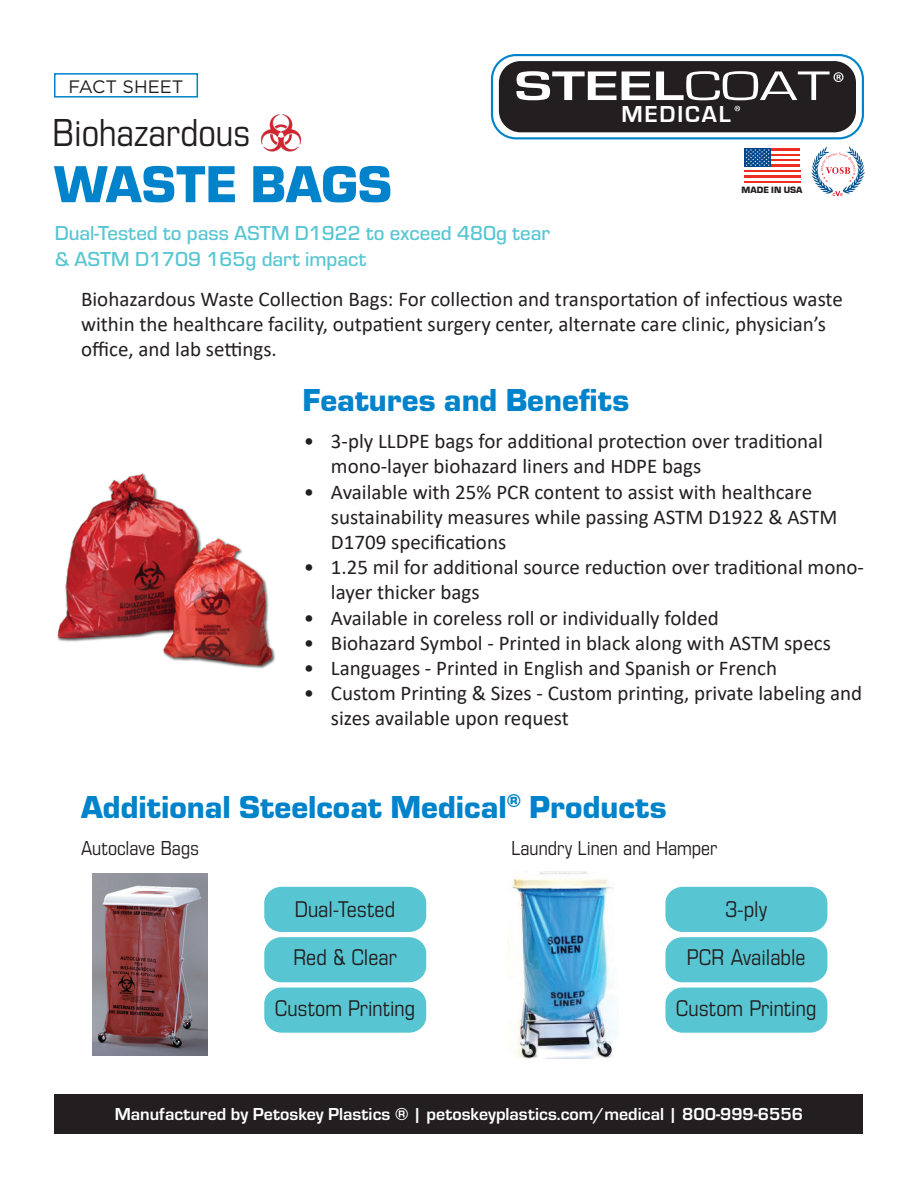
<style>
.page{position:relative;width:918px;height:1188px;background:#fff}
.page>*{position:absolute;margin:0;border:0;box-sizing:border-box;transform-origin:0 0}
.t1{font:900 54px "Eurostile";color:#0083ca}
.t2{font:40.5px "Eurostile Con";color:#231f20}
.t3{font:900 33px "Eurostile";color:#0083ca}
.t4{font:700 23.85px "Eurostile";letter-spacing:.08em;color:#fff}
.t5{font:23.55px "Eurostile Con";color:#231f20}
.t6{font:21px/25.2px "Calibri";color:#231f20}
.t7{font:500 21px "Eurostile";color:#58c6d2}
.t8{font:21px "Eurostile Con";color:#231f20}
.t9{font:700 18px "Eurostile";color:#fff}
.t10{font:18px "Gotham";color:#231f20}
.t11{font:900 9.45px "Eurostile";color:#231f20}
</style>
<div class="page">
<img style="left:260px;top:114px;width:42px;height:38px">
<img style="left:57px;top:473px;width:218px;height:196px">
<div style="left:55px;top:1094px;width:808px;height:40px;background:#231f20"></div>
<hr style="left:744px;top:180px;width:56px;height:3px;background:#ee2e22">
<hr style="left:744px;top:175px;width:56px;height:3px;background:#ee2e22">
<hr style="left:744px;top:170px;width:56px;height:2px;background:#ee2e22">
<hr style="left:771px;top:164px;width:29px;height:3px;background:#ee2e22">
<hr style="left:771px;top:159px;width:29px;height:3px;background:#ee2e22">
<hr style="left:771px;top:153px;width:29px;height:3px;background:#ee2e22">
<hr style="left:771px;top:148px;width:29px;height:3px;background:#ee2e22">
<svg style="left:744px;top:148px;width:27px;height:19px"></svg>
<svg style="left:746px;top:149px;width:24px;height:17px"></svg>
<svg style="left:491px;top:54px;width:373px;height:85px"></svg>
<img style="left:812px;top:146px;width:52px;height:49px">
<div style="left:264px;top:887px;width:162px;height:45px;background:#58c6d2;border-radius:17px"></div>
<div style="left:264px;top:937px;width:162px;height:45px;background:#58c6d2;border-radius:17px"></div>
<div style="left:264px;top:987px;width:162px;height:46px;background:#58c6d2;border-radius:17px"></div>
<img style="left:511px;top:871px;width:107px;height:187px">
<div style="left:665px;top:887px;width:162px;height:45px;background:#58c6d2;border-radius:17px"></div>
<div style="left:665px;top:937px;width:162px;height:45px;background:#58c6d2;border-radius:17px"></div>
<div style="left:665px;top:987px;width:162px;height:46px;background:#58c6d2;border-radius:17px"></div>
<img style="left:93px;top:873px;width:115px;height:182px">
<div style="left:54px;top:73px;width:144px;height:25px;border:2px solid #0083ca"></div>
<p class="t10" style="left:68px;top:76px;width:117px">FACT SHEET</p>
<p class="t2" style="left:52px;top:105px;width:200px">Biohazardous</p>
<p class="t1" style="left:54px;top:146px;width:340px">WASTE BAGS</p>
<p class="t4" style="left:622px;top:101px;width:111px">MEDICAL</p>
<p class="t11" style="left:742px;top:184px;width:62px">MADE IN USA</p>
<p class="t7" style="left:55px;top:219px;width:497px">Dual-Tested to pass ASTM D1922 to exceed 480g tear</p>
<p class="t7" style="left:55px;top:244px;width:313px">&amp; ASTM D1709 165g dart impact</p>
<p class="t6" style="left:81px;top:286px;width:763px">Biohazardous Waste Collection Bags: For collection and transportation of infectious waste within the healthcare facility, outpatient surgery center, alternate care clinic, physician’s office, and lab settings.</p>
<p class="t3" style="left:302px;top:376px;width:328px">Features and Benefits</p>
<p class="t6" style="left:331px;top:428px;width:494px;text-indent:-27px">• 3-ply LLDPE bags for additional protection over traditional mono-layer biohazard liners and HDPE bags</p>
<p class="t6" style="left:331px;top:478px;width:508px;text-indent:-27px">• Available with 25% PCR content to assist with healthcare sustainability measures while passing ASTM D1922 &amp; ASTM<br>D1709 specifications</p>
<p class="t6" style="left:331px;top:554px;width:535px;text-indent:-27px">• 1.25 mil for additional source reduction over traditional mono&shy;layer thicker bags</p>
<p class="t6" style="left:304px;top:604px;width:417px">• Available in coreless roll or individually folded</p>
<p class="t6" style="left:304px;top:630px;width:528px">• Biohazard Symbol - Printed in black along with ASTM specs</p>
<p class="t6" style="left:304px;top:655px;width:475px">• Languages - Printed in English and Spanish or French</p>
<p class="t6" style="left:331px;top:680px;width:533px;text-indent:-27px">• Custom Printing &amp; Sizes - Custom printing, private labeling and sizes available upon request</p>
<p class="t3" style="left:81px;top:783px;width:587px">Additional Steelcoat Medical<sup>®</sup> Products</p>
<p class="t8" style="left:81px;top:833px;width:120px">Autoclave Bags</p>
<p class="t8" style="left:511px;top:833px;width:208px">Laundry Linen and Hamper</p>
<p class="t5" style="left:295px;top:893px;width:102px">Dual-Tested</p>
<p class="t5" style="left:293px;top:941px;width:105px">Red &amp; Clear</p>
<p class="t5" style="left:275px;top:992px;width:142px">Custom Printing</p>
<p class="t5" style="left:725px;top:893px;width:44px">3-ply</p>
<p class="t5" style="left:687px;top:941px;width:120px">PCR Available</p>
<p class="t5" style="left:676px;top:992px;width:142px">Custom Printing</p>
<p class="t9" style="left:115px;top:1101px;width:690px">Manufactured by Petoskey Plastics ® | petoskeyplastics.com/medical | 800-999-6556</p>
</div>
